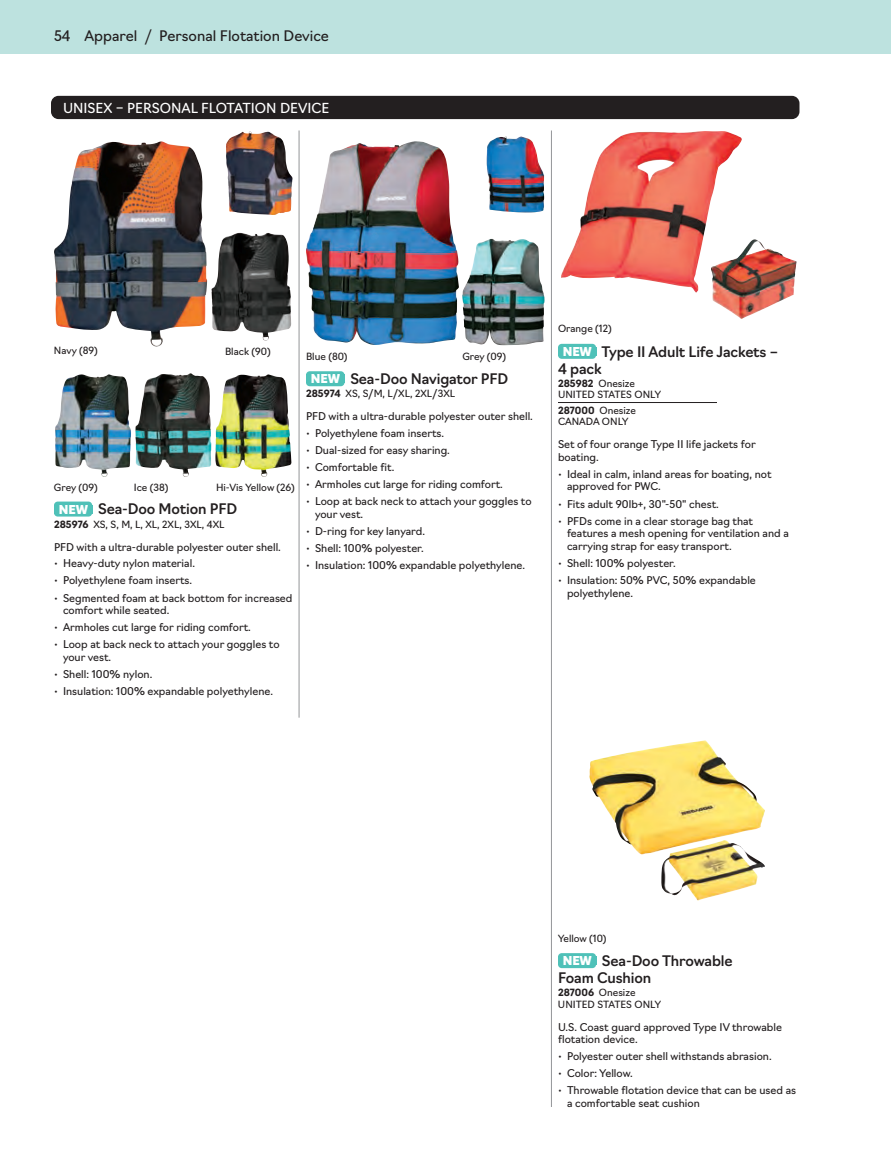
<style>
.page{position:relative;width:891px;height:1161px;background:#fff}
.page>*{position:absolute;margin:0;border:0;box-sizing:border-box;transform-origin:0 0}
.TAB-PROD-NAME{font:500 14.25px/17.2px "Navigo";letter-spacing:-.01em;color:#231f20}
.FOLIO-LEFT{font:14.25px "Navigo";color:#231f20}
.SUB-SECTION{font:13.5px "Navigo";color:#fff}
.TAB-PROD-NAME-NEW{font:900 12px "Navigo";letter-spacing:-.01em;color:#fff}
.TAB-PROD-DESCRIPTION{font:10.5px/12.6px "Navigo";color:#231f20}
.TAB-PROD-SKU-APPAREL{font:9.75px/11.2px "Navigo";color:#231f20}
.TAB-PROD-PLATFORM{font:9.75px "Navigo";color:#231f20}
.TAB-PROD-SKU-RULE{font:9.75px "Navigo";color:#231f20}
.s1{font-weight:300}
.s2{font-weight:700}
</style>
<div class="page">
<div style="left:51px;top:96px;width:749px;height:23px;background:#231f20;border-radius:8px"></div>
<img style="left:226px;top:131px;width:67px;height:84px">
<img style="left:55px;top:374px;width:76px;height:103px">
<img style="left:135px;top:373px;width:76px;height:104px">
<img style="left:54px;top:141px;width:153px;height:206px">
<img style="left:211px;top:233px;width:80px;height:108px">
<img style="left:215px;top:374px;width:76px;height:103px">
<div style="left:54px;top:502px;width:38px;height:15px;background:#4fc1b8;border-radius:4px"></div>
<img style="left:712px;top:239px;width:84px;height:80px">
<img style="left:561px;top:131px;width:181px;height:162px">
<div style="left:558px;top:344px;width:38px;height:15px;background:#4fc1b8;border-radius:4px"></div>
<hr style="left:558px;top:402px;width:159px;height:1px;background:#231f20">
<img style="left:590px;top:740px;width:175px;height:114px">
<img style="left:661px;top:840px;width:104px;height:60px">
<div style="left:558px;top:953px;width:38px;height:15px;background:#4fc1b8;border-radius:4px"></div>
<img style="left:486px;top:136px;width:58px;height:77px">
<img style="left:462px;top:239px;width:83px;height:106px">
<img style="left:306px;top:141px;width:140px;height:204px">
<div style="left:306px;top:371px;width:39px;height:15px;background:#4fc1b8;border-radius:4px"></div>
<hr style="left:299px;top:130px;width:1px;height:588px;background:#939598">
<hr style="left:551px;top:130px;width:1px;height:977px;background:#939598">
<div style="left:0;top:0;width:891px;height:54px;background:#bde2df"></div>
<p class="FOLIO-LEFT" style="left:54px;top:24px;width:277px">54 Apparel <span class="s1">/</span> Personal Flotation Device</p>
<p class="SUB-SECTION" style="left:63px;top:97px;width:268px">UNISEX – PERSONAL FLOTATION DEVICE</p>
<p class="TAB-PROD-PLATFORM" style="left:54px;top:343px;width:45px">Navy (89)</p>
<p class="TAB-PROD-PLATFORM" style="left:225px;top:343px;width:47px">Black (90)</p>
<p class="TAB-PROD-PLATFORM" style="left:54px;top:479px;width:45px">Grey (09)</p>
<p class="TAB-PROD-PLATFORM" style="left:134px;top:479px;width:36px">Ice (38)</p>
<p class="TAB-PROD-PLATFORM" style="left:216px;top:479px;width:80px">Hi-Vis Yellow (26)</p>
<p class="TAB-PROD-NAME-NEW" style="left:59px;top:500px;width:31px">NEW</p>
<p class="TAB-PROD-NAME" style="left:98px;top:499px;width:141px">Sea-Doo Motion PFD</p>
<p class="TAB-PROD-SKU-APPAREL" style="left:54px;top:518px;width:172px"><span class="s2">285976</span> XS, S, M, L, XL, 2XL, 3XL, 4XL</p>
<p class="TAB-PROD-DESCRIPTION" style="left:54px;top:540px;width:228px">PFD with a ultra-durable polyester outer shell.</p>
<p class="TAB-PROD-DESCRIPTION" style="left:54px;top:556px;width:142px">• Heavy-duty nylon material.</p>
<p class="TAB-PROD-DESCRIPTION" style="left:54px;top:573px;width:140px">• Polyethylene foam inserts.</p>
<p class="TAB-PROD-DESCRIPTION" style="left:63px;top:591px;width:231px;text-indent:-9px">• Segmented foam at back bottom for increased comfort while seated.</p>
<p class="TAB-PROD-DESCRIPTION" style="left:54px;top:620px;width:198px">• Armholes cut large for riding comfort.</p>
<p class="TAB-PROD-DESCRIPTION" style="left:63px;top:637px;width:218px;text-indent:-9px">• Loop at back neck to attach your goggles to your vest.</p>
<p class="TAB-PROD-DESCRIPTION" style="left:54px;top:667px;width:100px">• Shell: 100% nylon.</p>
<p class="TAB-PROD-DESCRIPTION" style="left:54px;top:684px;width:221px">• Insulation: 100% expandable polyethylene.</p>
<p class="TAB-PROD-PLATFORM" style="left:306px;top:349px;width:43px">Blue (80)</p>
<p class="TAB-PROD-PLATFORM" style="left:462px;top:349px;width:45px">Grey (09)</p>
<p class="TAB-PROD-NAME-NEW" style="left:311px;top:369px;width:31px">NEW</p>
<p class="TAB-PROD-NAME" style="left:350px;top:369px;width:159px">Sea-Doo Navigator PFD</p>
<p class="TAB-PROD-SKU-APPAREL" style="left:306px;top:387px;width:151px"><span class="s2">285974</span> XS, S/M, L/XL, 2XL/3XL</p>
<p class="TAB-PROD-DESCRIPTION" style="left:306px;top:409px;width:228px">PFD with a ultra-durable polyester outer shell.</p>
<p class="TAB-PROD-DESCRIPTION" style="left:306px;top:426px;width:140px">• Polyethylene foam inserts.</p>
<p class="TAB-PROD-DESCRIPTION" style="left:306px;top:443px;width:145px">• Dual-sized for easy sharing.</p>
<p class="TAB-PROD-DESCRIPTION" style="left:306px;top:460px;width:90px">• Comfortable fit.</p>
<p class="TAB-PROD-DESCRIPTION" style="left:306px;top:477px;width:198px">• Armholes cut large for riding comfort.</p>
<p class="TAB-PROD-DESCRIPTION" style="left:315px;top:494px;width:218px;text-indent:-9px">• Loop at back neck to attach your goggles to your vest.</p>
<p class="TAB-PROD-DESCRIPTION" style="left:306px;top:524px;width:121px">• D-ring for key lanyard.</p>
<p class="TAB-PROD-DESCRIPTION" style="left:306px;top:541px;width:119px">• Shell: 100% polyester.</p>
<p class="TAB-PROD-DESCRIPTION" style="left:306px;top:558px;width:221px">• Insulation: 100% expandable polyethylene.</p>
<p class="TAB-PROD-PLATFORM" style="left:558px;top:321px;width:55px">Orange (12)</p>
<p class="TAB-PROD-NAME-NEW" style="left:563px;top:342px;width:31px">NEW</p>
<p class="TAB-PROD-NAME" style="left:558px;top:342px;width:222px;text-indent:44px">Type II Adult Life Jackets –<br>4 pack</p>
<p class="TAB-PROD-SKU-APPAREL" style="left:558px;top:377px;width:79px"><span class="s2">285982</span> Onesize</p>
<p class="TAB-PROD-SKU-RULE" style="left:558px;top:387px;width:104px">UNITED STATES ONLY</p>
<p class="TAB-PROD-SKU-APPAREL" style="left:558px;top:404px;width:80px"><span class="s2">287000</span> Onesize</p>
<p class="TAB-PROD-SKU-APPAREL" style="left:558px;top:415px;width:72px">CANADA ONLY</p>
<p class="TAB-PROD-DESCRIPTION" style="left:558px;top:437px;width:199px">Set of four orange Type II life jackets for boating.</p>
<p class="TAB-PROD-DESCRIPTION" style="left:567px;top:467px;width:206px;text-indent:-9px">• Ideal in calm, inland areas for boating, not approved for PWC.</p>
<p class="TAB-PROD-DESCRIPTION" style="left:558px;top:497px;width:162px">• Fits adult 90lb+, 30"-50" chest.</p>
<p class="TAB-PROD-DESCRIPTION" style="left:567px;top:514px;width:223px;text-indent:-9px">• PFDs come in a clear storage bag that features a mesh opening for ventilation and a carrying strap for easy transport.</p>
<p class="TAB-PROD-DESCRIPTION" style="left:558px;top:556px;width:119px">• Shell: 100% polyester.</p>
<p class="TAB-PROD-DESCRIPTION" style="left:567px;top:573px;width:190px;text-indent:-9px">• Insulation: 50% PVC, 50% expandable polyethylene.</p>
<p class="TAB-PROD-PLATFORM" style="left:558px;top:930px;width:50px">Yellow (10)</p>
<p class="TAB-PROD-NAME-NEW" style="left:563px;top:951px;width:31px">NEW</p>
<p class="TAB-PROD-NAME" style="left:558px;top:951px;width:176px;text-indent:44px">Sea-Doo Throwable<br>Foam Cushion</p>
<p class="TAB-PROD-SKU-APPAREL" style="left:558px;top:986px;width:104px"><span class="s2">287006</span> Onesize<br>UNITED STATES ONLY</p>
<p class="TAB-PROD-DESCRIPTION" style="left:558px;top:1020px;width:225px">U.S. Coast guard approved Type IV throwable flotation device.</p>
<p class="TAB-PROD-DESCRIPTION" style="left:558px;top:1049px;width:215px">• Polyester outer shell withstands abrasion.</p>
<p class="TAB-PROD-DESCRIPTION" style="left:558px;top:1066px;width:76px">• Color: Yellow.</p>
<p class="TAB-PROD-DESCRIPTION" style="left:567px;top:1083px;width:231px;text-indent:-9px">• Throwable flotation device that can be used as a comfortable seat cushion</p>
</div>
